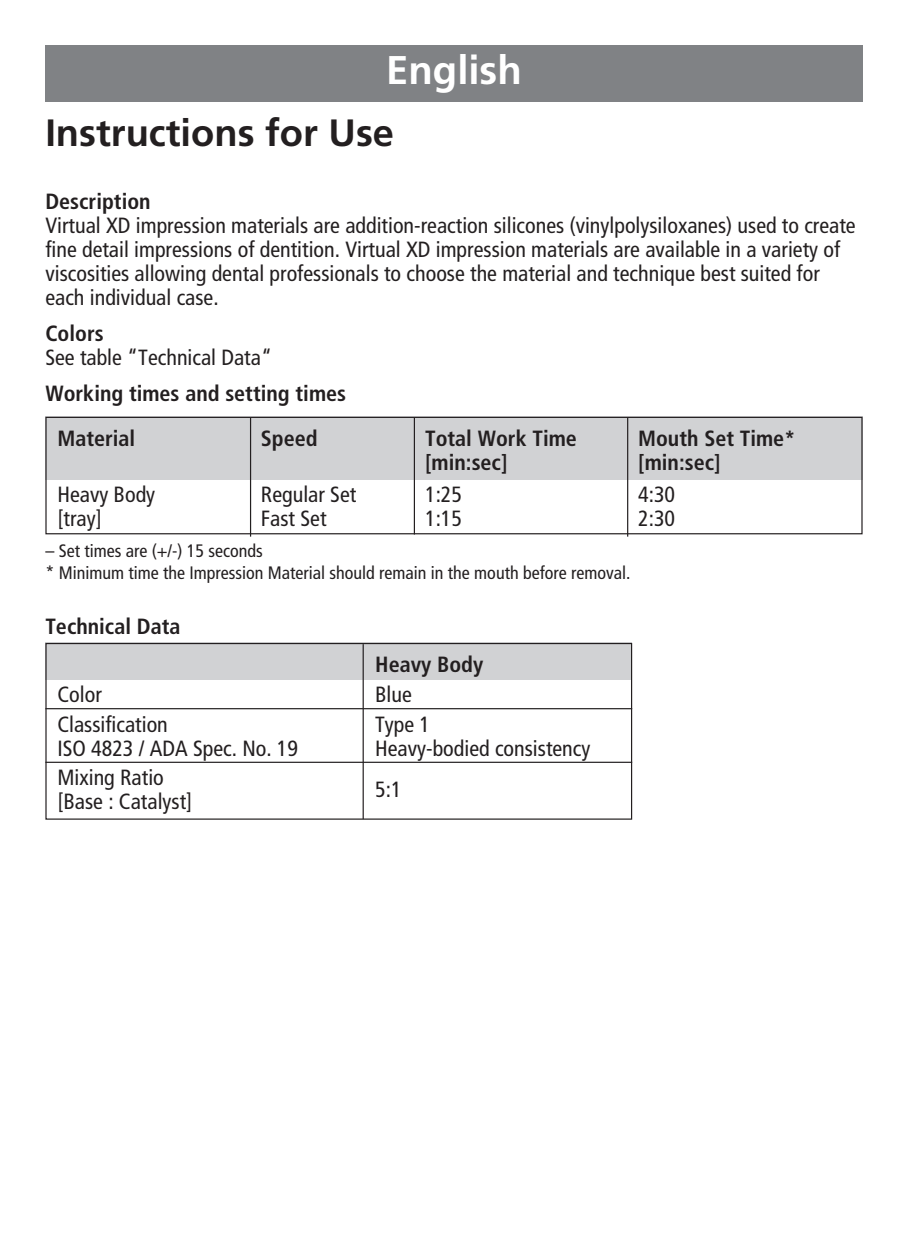
<style>
.page{position:relative;width:908px;height:1248px;background:#fff}
.page>*{position:absolute;margin:0;border:0;box-sizing:border-box;transform-origin:0 0}
.t1{font:700 40px "Frutiger";color:#fff}
.t2{font:700 38px "Frutiger";color:#231f20}
.Fliesstext{font:condensed 22px/24px "Frutiger";color:#231f20}
.Fliesstext-2{font:700 condensed 22px "Frutiger";color:#231f20}
.Fliesstext_bold{font:700 condensed 22px "Frutiger";color:#231f20}
.Fliesstext_bold_5_5{font:700 condensed 22px "Frutiger";color:#231f20}
.Fliesstext-3{font:condensed 18px "Frutiger";color:#231f20}
</style>
<div class="page">
<div style="left:45px;top:45px;width:817px;height:57px;background:#808285"></div>
<div style="left:45px;top:416px;width:817px;height:63px;background:#d1d2d4"></div>
<div style="left:45px;top:417px;width:817px;height:117px;border:1px solid #231f20"></div>
<hr style="left:250px;top:418px;width:1px;height:118px;background:#231f20">
<hr style="left:413px;top:418px;width:2px;height:116px;background:#231f20">
<hr style="left:626px;top:418px;width:2px;height:118px;background:#231f20">
<div style="left:45px;top:642px;width:587px;height:38px;background:#d1d2d4"></div>
<div style="left:45px;top:643px;width:587px;height:176px;border:1px solid #231f20"></div>
<hr style="left:362px;top:644px;width:2px;height:175px;background:#231f20">
<hr style="left:45px;top:708px;width:587px;height:1px;background:#231f20">
<hr style="left:45px;top:761px;width:587px;height:2px;background:#231f20">
<p class="t1" style="left:386px;top:47px;width:137px">English</p>
<p class="t2" style="left:45px;top:111px;width:350px">Instructions for Use</p>
<p class="Fliesstext_bold_5_5" style="left:45px;top:189px;width:107px">Description</p>
<p class="Fliesstext" style="left:45px;top:214px;width:811px">Virtual XD impression materials are addition-reaction silicones (vinylpolysiloxanes) used to create fine detail impressions of dentition. Virtual XD impression materials are available in a variety of viscosities allowing dental professionals to choose the material and technique best suited for each individual case.</p>
<p class="Fliesstext_bold" style="left:45px;top:321px;width:60px">Colors</p>
<p class="Fliesstext" style="left:45px;top:346px;width:228px">See table “Technical Data“</p>
<p class="Fliesstext_bold" style="left:45px;top:381px;width:302px">Working times and setting times</p>
<p class="Fliesstext-2" style="left:57px;top:425px;width:79px">Material</p>
<p class="Fliesstext-2" style="left:261px;top:425px;width:58px">Speed</p>
<p class="Fliesstext-2" style="left:425px;top:425px;width:153px">Total Work Time</p>
<p class="Fliesstext-2" style="left:638px;top:425px;width:159px">Mouth Set Time*</p>
<p class="Fliesstext-2" style="left:425px;top:449px;width:84px">[min:sec]</p>
<p class="Fliesstext-2" style="left:638px;top:449px;width:84px">[min:sec]</p>
<p class="Fliesstext" style="left:57px;top:482px;width:99px">Heavy Body</p>
<p class="Fliesstext" style="left:261px;top:482px;width:97px">Regular Set</p>
<p class="Fliesstext" style="left:425px;top:482px;width:38px">1:25</p>
<p class="Fliesstext" style="left:638px;top:482px;width:38px">4:30</p>
<p class="Fliesstext" style="left:57px;top:506px;width:46px">[tray]</p>
<p class="Fliesstext" style="left:261px;top:506px;width:67px">Fast Set</p>
<p class="Fliesstext" style="left:425px;top:506px;width:38px">1:15</p>
<p class="Fliesstext" style="left:638px;top:506px;width:38px">2:30</p>
<p class="Fliesstext-3" style="left:45px;top:539px;width:219px">– Set times are (+/-) 15 seconds</p>
<p class="Fliesstext-3" style="left:45px;top:561px;width:586px">* Minimum time the Impression Material should remain in the mouth before removal.</p>
<p class="Fliesstext_bold_5_5" style="left:45px;top:613px;width:136px">Technical Data</p>
<p class="Fliesstext_bold" style="left:375px;top:651px;width:109px">Heavy Body</p>
<p class="Fliesstext" style="left:57px;top:682px;width:46px">Color</p>
<p class="Fliesstext" style="left:375px;top:682px;width:38px">Blue</p>
<p class="Fliesstext" style="left:57px;top:712px;width:112px">Classification</p>
<p class="Fliesstext" style="left:375px;top:712px;width:56px">Type 1</p>
<p class="Fliesstext" style="left:57px;top:736px;width:242px">ISO 4823 / ADA Spec. No. 19</p>
<p class="Fliesstext" style="left:375px;top:736px;width:217px">Heavy-bodied consistency</p>
<p class="Fliesstext" style="left:57px;top:765px;width:108px">Mixing Ratio</p>
<p class="Fliesstext" style="left:375px;top:777px;width:28px">5:1</p>
<p class="Fliesstext" style="left:57px;top:789px;width:136px">[Base : Catalyst]</p>
</div>
